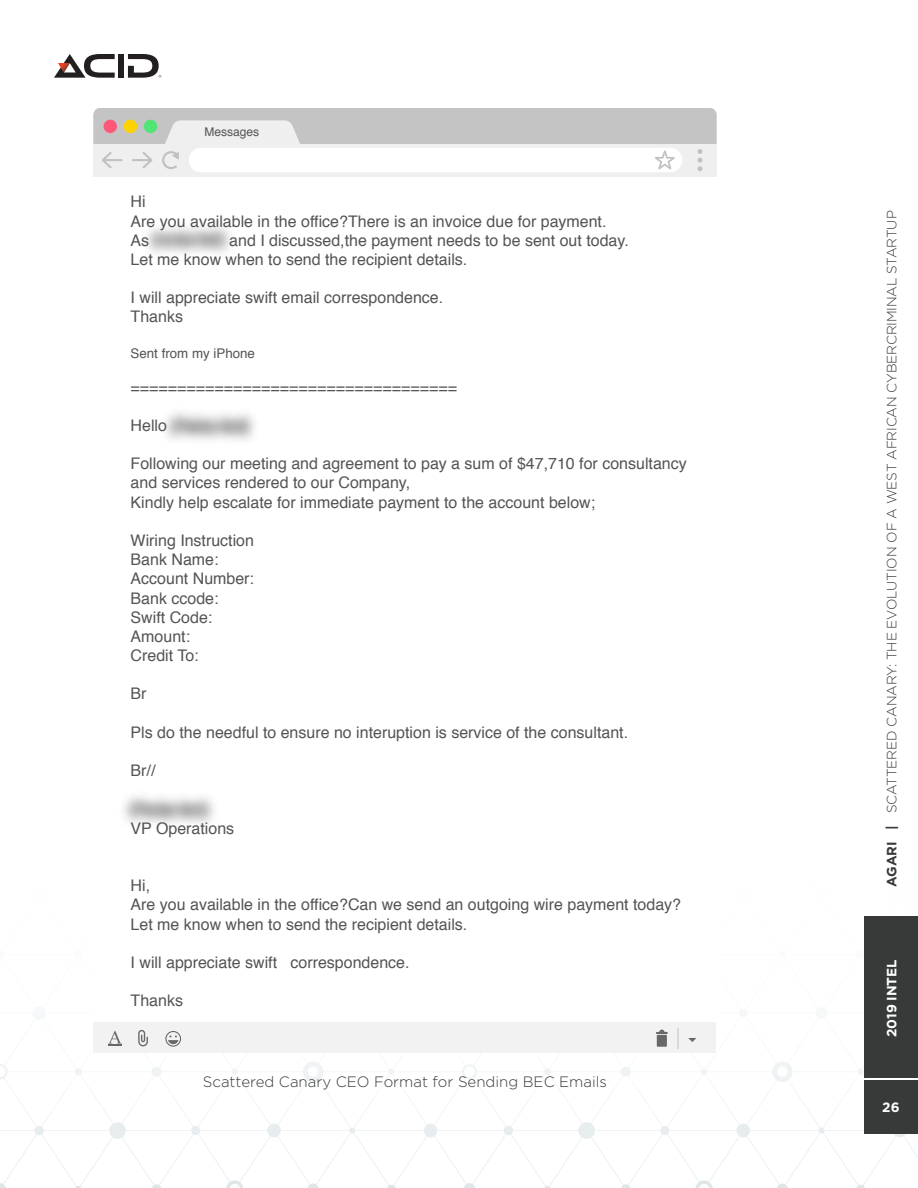
<style>
.page{position:relative;width:918px;height:1188px;background:#fff}
.page>*{position:absolute;margin:0;border:0;box-sizing:border-box;transform-origin:0 0}
.t1{font:16.05px/19.2px "Helvetica";color:#545454}
.body_ltr{font:300 15px "Gotham";color:#373a39}
.t2{font:300 13.5px "Gotham";letter-spacing:-.01em;color:#373a39}
.t3{font:700 13.5px "Gotham";letter-spacing:-.01em;color:#fff}
.t4{font:13.35px "Helvetica";color:#545454}
.t5{font:12px "Helvetica";color:#545454}
.s1{font-weight:700}
</style>
<div class="page">
<img style="left:393px;top:1062px;width:72px;height:62px">
<img style="left:434px;top:1062px;width:31px;height:4px">
<img style="left:42px;top:1077px;width:33px;height:49px">
<img style="left:6px;top:1081px;width:30px;height:45px">
<img style="left:81px;top:1076px;width:71px;height:46px">
<img style="left:160px;top:1075px;width:73px;height:51px">
<img style="left:238px;top:1077px;width:68px;height:47px">
<img style="left:321px;top:1077px;width:67px;height:50px">
<img style="left:80px;top:1139px;width:32px;height:47px">
<img style="left:4px;top:1135px;width:73px;height:51px">
<svg style="left:34px;top:1126px;width:10px;height:9px"></svg>
<img style="left:109px;top:1122px;width:17px;height:17px">
<svg style="left:191px;top:1126px;width:9px;height:9px"></svg>
<img style="left:267px;top:1124px;width:14px;height:13px">
<svg style="left:349px;top:1127px;width:6px;height:7px"></svg>
<svg style="left:424px;top:1124px;width:13px;height:13px"></svg>
<svg style="left:152px;top:1184px;width:9px;height:4px"></svg>
<img style="left:226px;top:1180px;width:18px;height:8px">
<svg style="left:308px;top:1184px;width:11px;height:4px"></svg>
<svg style="left:387px;top:1185px;width:9px;height:3px"></svg>
<svg style="left:75px;top:1068px;width:7px;height:7px"></svg>
<svg style="left:152px;top:1067px;width:9px;height:10px"></svg>
<svg style="left:232px;top:1069px;width:6px;height:6px"></svg>
<img style="left:303px;top:1062px;width:20px;height:20px">
<svg style="left:389px;top:1069px;width:5px;height:6px"></svg>
<svg style="left:230px;top:1184px;width:10px;height:4px"></svg>
<svg style="left:308px;top:1067px;width:10px;height:10px"></svg>
<img style="left:462px;top:1064px;width:7px;height:15px">
<svg style="left:0;top:1183px;width:6px;height:5px"></svg>
<img style="left:0;top:1064px;width:8px;height:15px">
<svg style="left:0;top:1066px;width:5px;height:11px"></svg>
<img style="left:511px;top:1076px;width:34px;height:50px">
<img style="left:474px;top:1079px;width:32px;height:47px">
<img style="left:551px;top:1077px;width:71px;height:45px">
<img style="left:629px;top:1075px;width:73px;height:51px">
<img style="left:706px;top:1075px;width:69px;height:49px">
<img style="left:789px;top:1076px;width:69px;height:51px">
<img style="left:549px;top:1139px;width:32px;height:47px">
<img style="left:473px;top:1135px;width:73px;height:51px">
<img style="left:904px;top:1137px;width:14px;height:21px">
<svg style="left:504px;top:1126px;width:9px;height:9px"></svg>
<img style="left:578px;top:1122px;width:17px;height:17px">
<svg style="left:660px;top:1126px;width:9px;height:9px"></svg>
<img style="left:736px;top:1124px;width:14px;height:13px">
<svg style="left:819px;top:1127px;width:6px;height:7px"></svg>
<img style="left:894px;top:1134px;width:11px;height:3px">
<svg style="left:544px;top:1186px;width:7px;height:2px"></svg>
<svg style="left:621px;top:1184px;width:10px;height:4px"></svg>
<img style="left:695px;top:1180px;width:18px;height:8px">
<svg style="left:777px;top:1184px;width:11px;height:4px"></svg>
<svg style="left:856px;top:1185px;width:9px;height:3px"></svg>
<svg style="left:544px;top:1069px;width:7px;height:6px"></svg>
<svg style="left:621px;top:1067px;width:10px;height:10px"></svg>
<svg style="left:701px;top:1069px;width:6px;height:6px"></svg>
<img style="left:772px;top:1062px;width:21px;height:20px">
<svg style="left:858px;top:1069px;width:5px;height:6px"></svg>
<svg style="left:699px;top:1184px;width:10px;height:4px"></svg>
<svg style="left:777px;top:1067px;width:11px;height:10px"></svg>
<svg style="left:464px;top:1183px;width:11px;height:5px"></svg>
<img style="left:469px;top:1064px;width:8px;height:15px">
<svg style="left:464px;top:1066px;width:11px;height:11px"></svg>
<div style="left:864px;top:1080px;width:54px;height:54px;background:#373a39"></div>
<div style="left:864px;top:916px;width:54px;height:162px;background:#373a39"></div>
<div style="left:118px;top:54px;width:6px;height:24px;background:#231f20"></div>
<svg style="left:128px;top:54px;width:33px;height:24px"></svg>
<svg style="left:54px;top:54px;width:61px;height:24px"></svg>
<div style="left:93px;top:1023px;width:623px;height:30px;background:#f2f2f2"></div>
<svg style="left:677px;top:1028px;width:1px;height:20px"></svg>
<svg style="left:138px;top:1030px;width:10px;height:16px"></svg>
<svg style="left:108px;top:1031px;width:14px;height:15px"></svg>
<svg style="left:165px;top:1031px;width:16px;height:16px"></svg>
<div style="left:657px;top:1035px;width:10px;height:12px;background:#686868"></div>
<svg style="left:656px;top:1030px;width:12px;height:4px"></svg>
<svg style="left:688px;top:1038px;width:8px;height:4px"></svg>
<div style="left:93px;top:108px;width:624px;height:84px;background:#c4c4c4;border-radius:7px"></div>
<div style="left:93px;top:144px;width:624px;height:50px;background:#fff"></div>
<div style="left:93px;top:144px;width:624px;height:32px;background:#efefef"></div>
<div style="left:189px;top:148px;width:493px;height:24px;background:#fff;border-radius:12px"></div>
<div style="left:104px;top:120px;width:13px;height:13px;background:#ff5777;border-radius:50%"></div>
<div style="left:124px;top:120px;width:13px;height:13px;background:#ffd300;border-radius:50%"></div>
<div style="left:144px;top:120px;width:13px;height:13px;background:#51e577;border-radius:50%"></div>
<svg style="left:102px;top:152px;width:20px;height:16px"></svg>
<svg style="left:132px;top:152px;width:21px;height:16px"></svg>
<svg style="left:162px;top:120px;width:138px;height:49px"></svg>
<svg style="left:698px;top:149px;width:4px;height:22px"></svg>
<svg style="left:655px;top:150px;width:20px;height:19px"></svg>
<p class="t5" style="left:205px;top:123px;width:56px">Messages</p>
<p class="t1" style="left:131px;top:193px;width:477px">Hi<br>Are you available in the office?There is an invoice due for payment.<br>As</p>
<p class="t1" style="left:131px;top:231px;width:500px;text-indent:99px">and I discussed,the payment needs to be sent out today.<br>Let me know when to send the recipient details.</p>
<p class="t1" style="left:131px;top:289px;width:314px">I will appreciate swift email correspondence.<br>Thanks</p>
<p class="t4" style="left:131px;top:343px;width:126px">Sent from my iPhone</p>
<p class="t1" style="left:131px;top:378px;width:328px">===================================</p>
<p class="t1" style="left:131px;top:416px;width:38px">Hello</p>
<p class="t1" style="left:131px;top:455px;width:558px">Following our meeting and agreement to pay a sum of $47,710 for consultancy and services rendered to our Company,<br>Kindly help escalate for immediate payment to the account below;</p>
<p class="t1" style="left:131px;top:531px;width:125px">Wiring Instruction<br>Bank Name:<br>Account Number:<br>Bank ccode:<br>Swift Code:<br>Amount:<br>Credit To:</p>
<p class="t1" style="left:131px;top:685px;width:17px">Br</p>
<p class="t1" style="left:131px;top:723px;width:499px">Pls do the needful to ensure no interuption is service of the consultant.</p>
<p class="t1" style="left:131px;top:761px;width:26px">Br//</p>
<p class="t1" style="left:131px;top:819px;width:105px">VP Operations</p>
<p class="t1" style="left:131px;top:877px;width:552px">Hi,<br>Are you available in the office?Can we send an outgoing wire payment today?<br>Let me know when to send the recipient details.</p>
<p class="t1" style="left:131px;top:953px;width:280px">I will appreciate swift correspondence.</p>
<p class="t1" style="left:131px;top:992px;width:54px">Thanks</p>
<p class="body_ltr" style="left:203px;top:1073px;width:406px">Scattered Canary CEO Format for Sending BEC Emails</p>
<p class="t2" style="left:883px;top:886px;width:678px;rotate:-90deg"><span class="s1">AGARI |</span> SCATTERED CANARY: THE EVOLUTION OF A WEST AFRICAN CYBERCRIMINAL STARTUP</p>
<p class="t3" style="left:883px;top:1037px;width:79px;rotate:-90deg">2019 INTEL</p>
<p class="t3" style="left:882px;top:1099px;width:19px">26</p>
</div>
